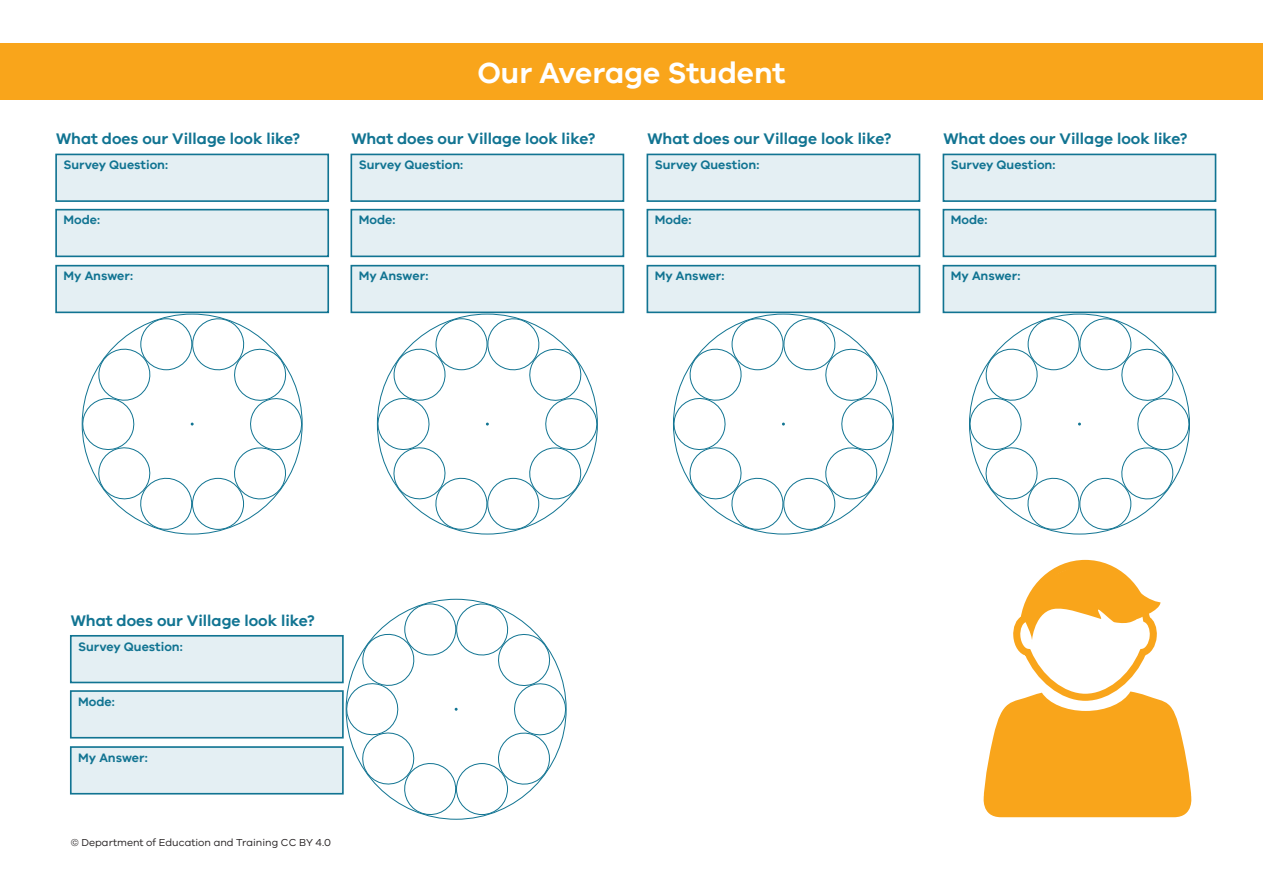
<style>
.page{position:relative;width:1263px;height:893px;background:#fff}
.page>*{position:absolute;margin:0;border:0;box-sizing:border-box;transform-origin:0 0}
.t1{font:600 30px "VIC";color:#fff}
.t2{font:600 15.75px "VIC";color:#117492}
.t3{font:600 12.6px "VIC";color:#117492}
.t4{font:10.35px "VIC";color:#231f20}
</style>
<div class="page">
<div style="left:351px;top:154px;width:272px;height:47px;background:#e4eff3"></div>
<svg style="left:983px;top:559px;width:209px;height:258px"></svg>
<div style="left:350px;top:154px;width:274px;height:48px;border:2px solid #117492"></div>
<div style="left:351px;top:210px;width:272px;height:46px;background:#e4eff3"></div>
<div style="left:350px;top:209px;width:274px;height:48px;border:2px solid #117492"></div>
<div style="left:351px;top:266px;width:272px;height:46px;background:#e4eff3"></div>
<div style="left:350px;top:265px;width:274px;height:48px;border:2px solid #117492"></div>
<svg style="left:376px;top:315px;width:222px;height:218px"></svg>
<div style="left:56px;top:154px;width:272px;height:47px;background:#e4eff3"></div>
<div style="left:55px;top:154px;width:274px;height:48px;border:2px solid #117492"></div>
<div style="left:56px;top:210px;width:272px;height:46px;background:#e4eff3"></div>
<div style="left:55px;top:209px;width:274px;height:48px;border:2px solid #117492"></div>
<div style="left:56px;top:266px;width:272px;height:46px;background:#e4eff3"></div>
<div style="left:55px;top:265px;width:274px;height:48px;border:2px solid #117492"></div>
<svg style="left:81px;top:315px;width:222px;height:218px"></svg>
<div style="left:647px;top:154px;width:272px;height:47px;background:#e4eff3"></div>
<div style="left:646px;top:154px;width:274px;height:48px;border:2px solid #117492"></div>
<div style="left:647px;top:210px;width:272px;height:46px;background:#e4eff3"></div>
<div style="left:646px;top:209px;width:274px;height:48px;border:2px solid #117492"></div>
<div style="left:647px;top:266px;width:272px;height:46px;background:#e4eff3"></div>
<div style="left:646px;top:265px;width:274px;height:48px;border:2px solid #117492"></div>
<svg style="left:673px;top:315px;width:221px;height:218px"></svg>
<div style="left:943px;top:154px;width:272px;height:47px;background:#e4eff3"></div>
<div style="left:943px;top:154px;width:273px;height:48px;border:2px solid #117492"></div>
<div style="left:943px;top:210px;width:272px;height:46px;background:#e4eff3"></div>
<div style="left:943px;top:209px;width:273px;height:48px;border:2px solid #117492"></div>
<div style="left:943px;top:266px;width:272px;height:46px;background:#e4eff3"></div>
<div style="left:943px;top:265px;width:273px;height:48px;border:2px solid #117492"></div>
<svg style="left:969px;top:315px;width:221px;height:218px"></svg>
<div style="left:71px;top:636px;width:272px;height:46px;background:#e4eff3"></div>
<div style="left:70px;top:635px;width:274px;height:48px;border:2px solid #117492"></div>
<div style="left:71px;top:691px;width:272px;height:47px;background:#e4eff3"></div>
<div style="left:70px;top:690px;width:274px;height:48px;border:2px solid #117492"></div>
<div style="left:71px;top:747px;width:272px;height:47px;background:#e4eff3"></div>
<div style="left:70px;top:746px;width:274px;height:48px;border:2px solid #117492"></div>
<svg style="left:345px;top:601px;width:222px;height:217px"></svg>
<div style="left:0;top:44px;width:1263px;height:56px;background:#f9a51b"></div>
<h1 class="t1" style="left:477px;top:55px;width:310px">Our Average Student</h1>
<p class="t2" style="left:56px;top:130px;width:246px">What does our Village look like?</p>
<p class="t3" style="left:64px;top:157px;width:106px">Survey Question:</p>
<p class="t2" style="left:351px;top:130px;width:246px">What does our Village look like?</p>
<p class="t3" style="left:359px;top:157px;width:106px">Survey Question:</p>
<p class="t2" style="left:647px;top:130px;width:246px">What does our Village look like?</p>
<p class="t3" style="left:655px;top:157px;width:106px">Survey Question:</p>
<p class="t2" style="left:943px;top:130px;width:246px">What does our Village look like?</p>
<p class="t3" style="left:951px;top:157px;width:106px">Survey Question:</p>
<p class="t3" style="left:64px;top:213px;width:38px">Mode:</p>
<p class="t3" style="left:359px;top:213px;width:38px">Mode:</p>
<p class="t3" style="left:655px;top:213px;width:38px">Mode:</p>
<p class="t3" style="left:951px;top:213px;width:38px">Mode:</p>
<p class="t3" style="left:64px;top:269px;width:71px">My Answer:</p>
<p class="t3" style="left:359px;top:269px;width:71px">My Answer:</p>
<p class="t3" style="left:655px;top:269px;width:71px">My Answer:</p>
<p class="t3" style="left:951px;top:269px;width:71px">My Answer:</p>
<p class="t2" style="left:71px;top:611px;width:246px">What does our Village look like?</p>
<p class="t3" style="left:78px;top:639px;width:106px">Survey Question:</p>
<p class="t3" style="left:78px;top:694px;width:38px">Mode:</p>
<p class="t3" style="left:78px;top:750px;width:71px">My Answer:</p>
<p class="t4" style="left:71px;top:836px;width:262px">© Department of Education and Training CC BY 4.0</p>
</div>
